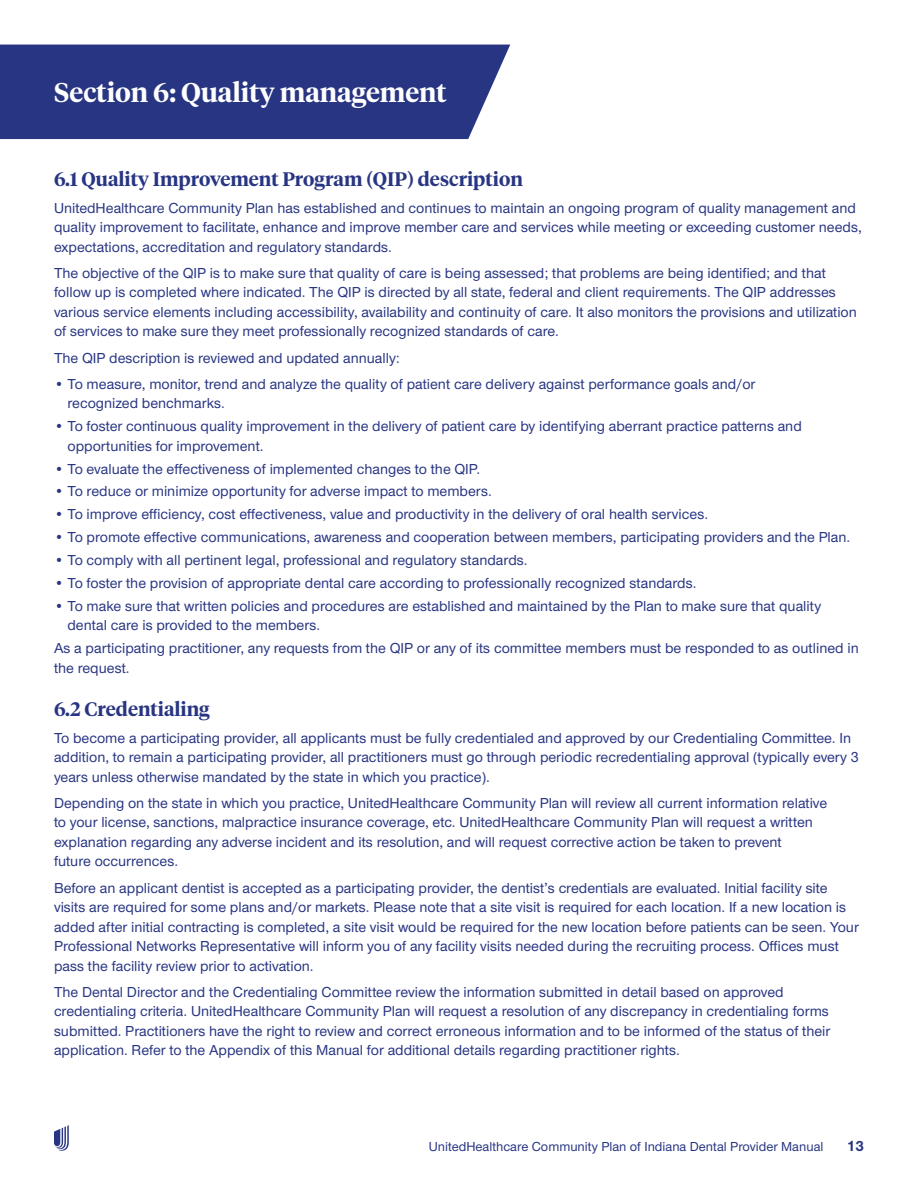
<style>
.page{position:relative;width:918px;height:1188px;background:#fff}
.page>*{position:absolute;margin:0;border:0;box-sizing:border-box;transform-origin:0 0}
.H4_start_new_page_WHITE{font:600 27px "UHC Serif Headline";color:#fff}
.H5{font:600 19.5px "UHC Serif Headline";color:#283582}
.Body{font:500 15px/19.5px "UHC Sans";color:#283582}
.t1{font:700 15px "UHC Sans";color:#283582}
.t2{font:500 13.5px "UHC Sans";color:#283582}
</style>
<div class="page">
<svg style="left:54px;top:1125px;width:15px;height:26px"></svg>
<div style="left:0;top:45px;width:510px;height:94px;background:#283582"></div>
<p class="H4_start_new_page_WHITE" style="left:54px;top:74px;width:394px">Section 6: Quality management</p>
<p class="H5" style="left:54px;top:166px;width:470px">6.1 Quality Improvement Program (QIP) description</p>
<p class="Body" style="left:54px;top:197px;width:809px">UnitedHealthcare Community Plan has established and continues to maintain an ongoing program of quality management and quality improvement to facilitate, enhance and improve member care and services while meeting or exceeding customer needs, expectations, accreditation and regulatory standards.</p>
<p class="Body" style="left:54px;top:262px;width:804px">The objective of the QIP is to make sure that quality of care is being assessed; that problems are being identified; and that follow up is completed where indicated. The QIP is directed by all state, federal and client requirements. The QIP addresses various service elements including accessibility, availability and continuity of care. It also monitors the provisions and utilization of services to make sure they meet professionally recognized standards of care.</p>
<p class="Body" style="left:54px;top:347px;width:347px">The QIP description is reviewed and updated annually:</p>
<p class="Body" style="left:68px;top:373px;width:689px;text-indent:-14px">• To measure, monitor, trend and analyze the quality of patient care delivery against performance goals and/or recognized benchmarks.</p>
<p class="Body" style="left:68px;top:416px;width:736px;text-indent:-14px">• To foster continuous quality improvement in the delivery of patient care by identifying aberrant practice patterns and opportunities for improvement.</p>
<p class="Body" style="left:54px;top:458px;width:426px">• To evaluate the effectiveness of implemented changes to the QIP.</p>
<p class="Body" style="left:54px;top:481px;width:437px">• To reduce or minimize opportunity for adverse impact to members.</p>
<p class="Body" style="left:54px;top:504px;width:654px">• To improve efficiency, cost effectiveness, value and productivity in the delivery of oral health services.</p>
<p class="Body" style="left:54px;top:527px;width:796px">• To promote effective communications, awareness and cooperation between members, participating providers and the Plan.</p>
<p class="Body" style="left:54px;top:550px;width:473px">• To comply with all pertinent legal, professional and regulatory standards.</p>
<p class="Body" style="left:54px;top:573px;width:642px">• To foster the provision of appropriate dental care according to professionally recognized standards.</p>
<p class="Body" style="left:68px;top:595px;width:755px;text-indent:-14px">• To make sure that written policies and procedures are established and maintained by the Plan to make sure that quality dental care is provided to the members.</p>
<p class="Body" style="left:54px;top:638px;width:806px">As a participating practitioner, any requests from the QIP or any of its committee members must be responded to as outlined in the request.</p>
<p class="H5" style="left:54px;top:696px;width:157px">6.2 Credentialing</p>
<p class="Body" style="left:54px;top:727px;width:806px">To become a participating provider, all applicants must be fully credentialed and approved by our Credentialing Committee. In addition, to remain a participating provider, all practitioners must go through periodic recredentialing approval (typically every 3 years unless otherwise mandated by the state in which you practice).</p>
<p class="Body" style="left:54px;top:792px;width:775px">Depending on the state in which you practice, UnitedHealthcare Community Plan will review all current information relative to your license, sanctions, malpractice insurance coverage, etc. UnitedHealthcare Community Plan will request a written explanation regarding any adverse incident and its resolution, and will request corrective action be taken to prevent<br>future occurrences.</p>
<p class="Body" style="left:54px;top:877px;width:806px">Before an applicant dentist is accepted as a participating provider, the dentist’s credentials are evaluated. Initial facility site visits are required for some plans and/or markets. Please note that a site visit is required for each location. If a new location is added after initial contracting is completed, a site visit would be required for the new location before patients can be seen. Your Professional Networks Representative will inform you of any facility visits needed during the recruiting process. Offices must pass the facility review prior to activation.</p>
<p class="Body" style="left:54px;top:981px;width:778px">The Dental Director and the Credentialing Committee review the information submitted in detail based on approved credentialing criteria. UnitedHealthcare Community Plan will request a resolution of any discrepancy in credentialing forms submitted. Practitioners have the right to review and correct erroneous information and to be informed of the status of their application. Refer to the Appendix of this Manual for additional details regarding practitioner rights.</p>
<p class="t2" style="left:429px;top:1137px;width:396px">UnitedHealthcare Community Plan of Indiana Dental Provider Manual</p>
<p class="t1" style="left:847px;top:1136px;width:19px">13</p>
</div>
